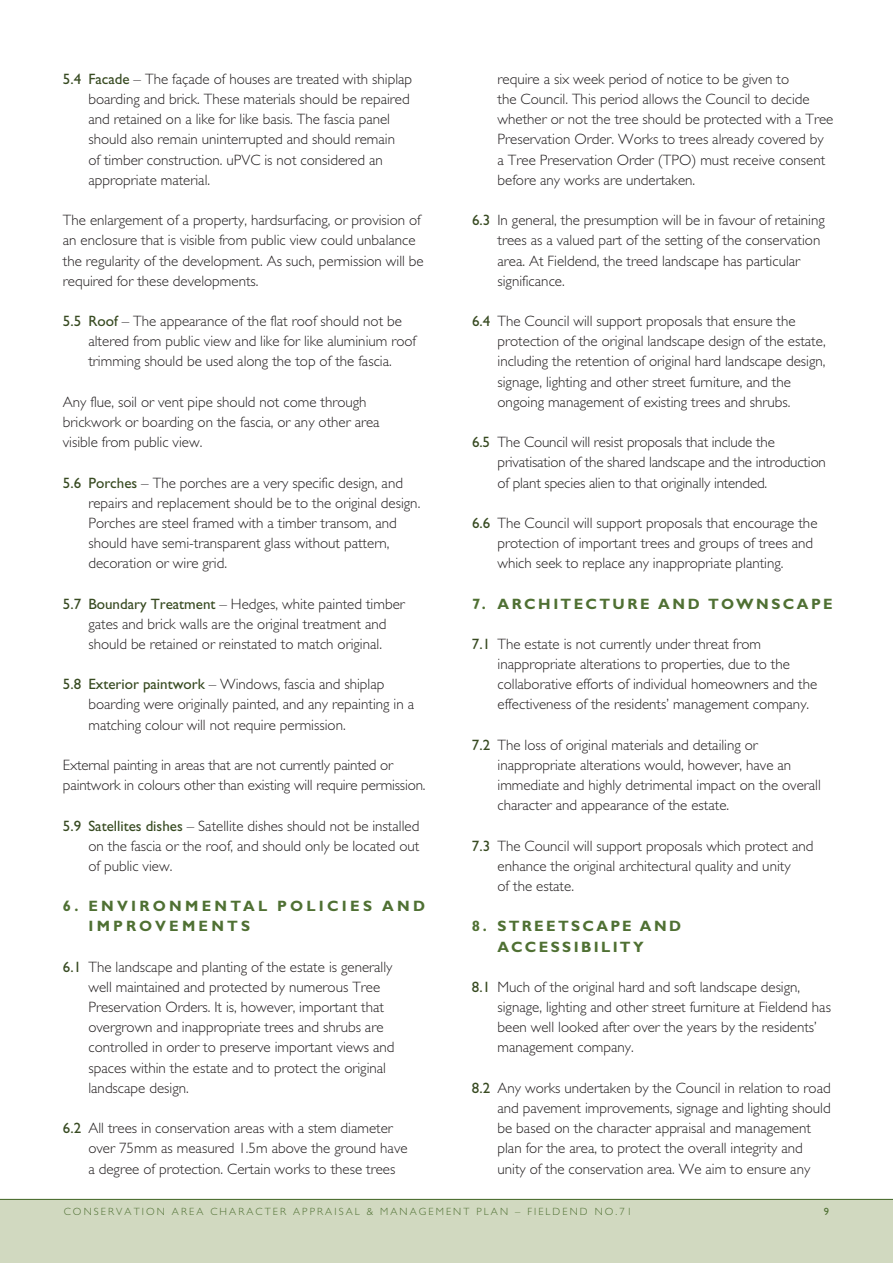
<style>
.page{position:relative;width:893px;height:1263px;background:#fff}
.page>*{position:absolute;margin:0;border:0;box-sizing:border-box;transform-origin:0 0}
.t1{font:300 15px/20.2px "Gill Sans";color:#231f20}
.t2{font:700 15px/20.2px "Gill Sans";letter-spacing:.16em;color:#4f7033}
.t3{font:300 10.5px "Gill Sans";letter-spacing:.2em;color:#4f7033}
.t4{font:10.5px "Gill Sans";color:#4f7033}
.s1{font-weight:400;color:#374a21}
</style>
<div class="page">
<div style="left:0;top:1199px;width:893px;height:64px;background:#d1d9c0"></div>
<hr style="left:0;top:1199px;width:893px;height:1px;background:#4f7033">
<p class="t1" style="left:88px;top:69px;width:325px;text-indent:-26px"><span class="s1">5.4 Facade</span> – The façade of houses are treated with shiplap boarding and brick. These materials should be repaired and retained on a like for like basis. The fascia panel should also remain uninterrupted and should remain<br>of timber construction. uPVC is not considered an appropriate material.</p>
<p class="t1" style="left:63px;top:210px;width:362px">The enlargement of a property, hardsurfacing, or provision of an enclosure that is visible from public view could unbalance the regularity of the development. As such, permission will be required for these developments.</p>
<p class="t1" style="left:88px;top:311px;width:329px;text-indent:-26px"><span class="s1">5.5 Roof</span> – The appearance of the flat roof should not be altered from public view and like for like aluminium roof trimming should be used along the top of the fascia.</p>
<p class="t1" style="left:63px;top:392px;width:318px">Any flue, soil or vent pipe should not come through brickwork or boarding on the fascia, or any other area visible from public view.</p>
<p class="t1" style="left:88px;top:473px;width:333px;text-indent:-26px"><span class="s1">5.6 Porches</span> – The porches are a very specific design, and repairs and replacement should be to the original design.<br>Porches are steel framed with a timber transom, and should have semi-transparent glass without pattern, decoration or wire grid.</p>
<p class="t1" style="left:63px;top:594px;width:343px;text-align:center"><span class="s1">5.7 Boundary Treatment</span> – Hedges, white painted timber gates and brick walls are the original treatment and<br>should be retained or reinstated to match original.</p>
<p class="t1" style="left:88px;top:674px;width:327px;text-indent:-26px"><span class="s1">5.8 Exterior paintwork</span> – Windows, fascia and shiplap boarding were originally painted, and any repainting in a matching colour will not require permission.</p>
<p class="t1" style="left:63px;top:755px;width:364px">External painting in areas that are not currently painted or paintwork in colours other than existing will require permission.</p>
<p class="t1" style="left:88px;top:815px;width:332px;text-align:justify;text-indent:-26px"><span class="s1">5.9 Satellites dishes</span> – Satellite dishes should not be installed on the fascia or the roof, and should only be located out of public view.</p>
<p class="t2" style="left:63px;top:896px;width:32px">6. ENVIRONMEN</p>
<p class="t2" style="left:230px;top:896px;width:100px">TAL PO LICIES</p>
<p class="t2" style="left:382px;top:896px;width:16px">AND</p>
<p class="t2" style="left:88px;top:916px;width:15px">IMPROVEMEN</p>
<p class="t2" style="left:227px;top:916px;width:23px">TS</p>
<p class="t1" style="left:88px;top:957px;width:307px;text-indent:-26px"><span class="s1">6.1</span> The landscape and planting of the estate is generally well maintained and protected by numerous Tree Preservation Orders. It is, however, important that overgrown and inappropriate trees and shrubs are controlled in order to preserve important views and spaces within the estate and to protect the original landscape design.</p>
<p class="t1" style="left:88px;top:1118px;width:321px;text-indent:-26px"><span class="s1">6.2</span> All trees in conservation areas with a stem diameter over 75mm as measured 1.5m above the ground have a degree of protection. Certain works to these trees</p>
<p class="t1" style="left:497px;top:69px;width:337px">require a six week period of notice to be given to<br>the Council. This period allows the Council to decide whether or not the tree should be protected with a Tree Preservation Order. Works to trees already covered by a Tree Preservation Order (TPO) must receive consent before any works are undertaken.</p>
<p class="t1" style="left:497px;top:210px;width:329px;text-indent:-26px"><span class="s1">6.3</span> In general, the presumption will be in favour of retaining trees as a valued part of the setting of the conservation area. At Fieldend, the treed landscape has particular significance.</p>
<p class="t1" style="left:497px;top:311px;width:330px;text-indent:-26px"><span class="s1">6.4</span> The Council will support proposals that ensure the protection of the original landscape design of the estate, including the retention of original hard landscape design, signage, lighting and other street furniture, and the ongoing management of existing trees and shrubs.</p>
<p class="t1" style="left:497px;top:432px;width:330px;text-indent:-26px"><span class="s1">6.5</span> The Council will resist proposals that include the privatisation of the shared landscape and the introduction of plant species alien to that originally intended.</p>
<p class="t1" style="left:497px;top:513px;width:321px;text-indent:-26px"><span class="s1">6.6</span> The Council will support proposals that encourage the protection of important trees and groups of trees and which seek to replace any inappropriate planting.</p>
<p class="t2" style="left:472px;top:593px;width:362px">7. A RCHITECTURE AND TOWNSCAPE</p>
<p class="t1" style="left:497px;top:634px;width:321px;text-indent:-26px"><span class="s1">7.1</span> The estate is not currently under threat from inappropriate alterations to properties, due to the collaborative efforts of individual homeowners and the effectiveness of the residents’ management company.</p>
<p class="t1" style="left:497px;top:735px;width:325px;text-indent:-26px"><span class="s1">7.2</span> The loss of original materials and detailing or inappropriate alterations would, however, have an immediate and highly detrimental impact on the overall character and appearance of the estate.</p>
<p class="t1" style="left:497px;top:836px;width:317px;text-indent:-26px"><span class="s1">7.3</span> The Council will support proposals which protect and enhance the original architectural quality and unity<br>of the estate.</p>
<p class="t2" style="left:472px;top:916px;width:26px">8. ST</p>
<p class="t2" style="left:497px;top:916px;width:185px;text-indent:24px">REETSCAPE AND<br>ACCESSIBILITY</p>
<p class="t1" style="left:497px;top:977px;width:335px;text-indent:-26px"><span class="s1">8.1</span> Much of the original hard and soft landscape design, signage, lighting and other street furniture at Fieldend has been well looked after over the years by the residents’ management company.</p>
<p class="t1" style="left:497px;top:1078px;width:335px;text-indent:-26px"><span class="s1">8.2</span> Any works undertaken by the Council in relation to road and pavement improvements, signage and lighting should be based on the character appraisal and management plan for the area, to protect the overall integrity and unity of the conservation area. We aim to ensure any</p>
<p class="t3" style="left:64px;top:1205px;width:337px">CONSERVATION AREA CHARACTER APPRAISAL &amp; Mana</p>
<p class="t3" style="left:419px;top:1205px;width:19px">gement</p>
<p class="t3" style="left:476px;top:1205px;width:16px">Plan</p>
<p class="t3" style="left:515px;top:1205px;width:119px">– FIELDEND No .71</p>
<p class="t4" style="left:824px;top:1205px;width:7px">9</p>
</div>
